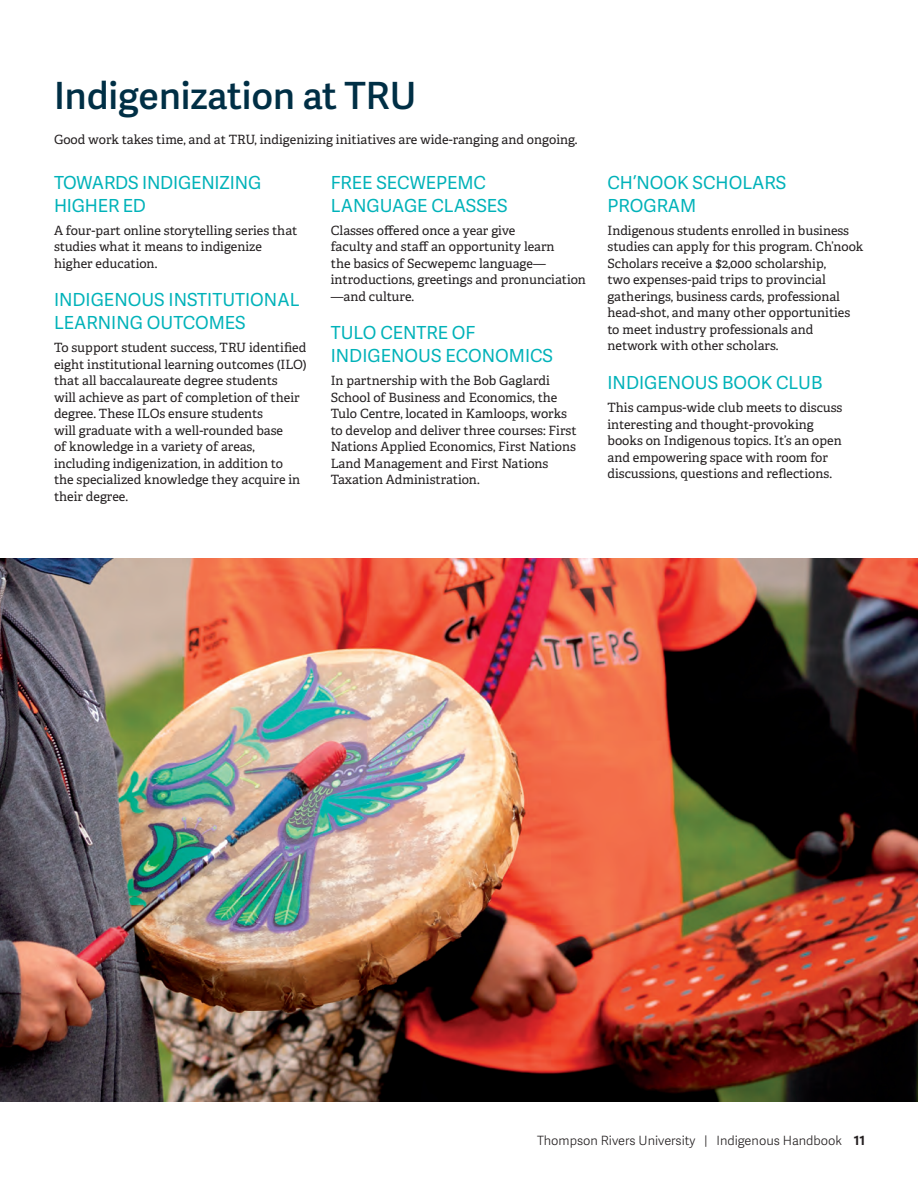
<style>
.page{position:relative;width:918px;height:1188px;background:#fff}
.page>*{position:absolute;margin:0;border:0;box-sizing:border-box;transform-origin:0 0}
.t1{font:600 37.5px "Adelle Sans";color:#002f45}
.t2{font:18px/22.5px "Adelle Sans";color:#00b2b9}
.t3{font:12.75px/16.5px "Adelle";color:#231f20}
.t4{font:300 12.75px "Adelle Sans";color:#231f20}
.s1{font-weight:700}
</style>
<div class="page">
<img style="left:0;top:558px;width:918px;height:544px">
<h1 class="t1" style="left:54px;top:69px;width:364px">Indigenization at TRU</h1>
<p class="t3" style="left:54px;top:131px;width:525px">Good work takes time, and at TRU, indigenizing initiatives are wide-ranging and ongoing.</p>
<h2 class="t2" style="left:54px;top:171px;width:209px">TOWARDS INDIGENIZING<br>HIGHER ED</h2>
<p class="t3" style="left:54px;top:222px;width:245px">A four-part online storytelling series that studies what it means to indigenize higher education.</p>
<h2 class="t2" style="left:54px;top:288px;width:247px">INDIGENOUS INSTITUTIONAL<br>LEARNING OUTCOMES</h2>
<p class="t3" style="left:54px;top:339px;width:254px">To support student success, TRU identified eight institutional learning outcomes (ILO) that all baccalaureate degree students<br>will achieve as part of completion of their degree. These ILOs ensure students<br>will graduate with a well-rounded base<br>of knowledge in a variety of areas, including indigenization, in addition to<br>the specialized knowledge they acquire in their degree.</p>
<h2 class="t2" style="left:331px;top:171px;width:178px">FREE SECWEPEMC<br>LANGUAGE CLASSES</h2>
<p class="t3" style="left:331px;top:222px;width:257px">Classes offered once a year give<br>faculty and staff an opportunity learn<br>the basics of Secwepemc language— introductions, greetings and pronunciation —and culture.</p>
<h2 class="t2" style="left:331px;top:321px;width:224px">TULO CENTRE OF<br>INDIGENOUS ECONOMICS</h2>
<p class="t3" style="left:331px;top:372px;width:247px">In partnership with the Bob Gaglardi School of Business and Economics, the Tulo Centre, located in Kamloops, works to develop and deliver three courses: First Nations Applied Economics, First Nations Land Management and First Nations Taxation Administration.</p>
<h2 class="t2" style="left:608px;top:171px;width:180px">CH’NOOK SCHOLARS<br>PROGRAM</h2>
<p class="t3" style="left:608px;top:222px;width:257px">Indigenous students enrolled in business studies can apply for this program. Ch’nook Scholars receive a $2,000 scholarship,<br>two expenses-paid trips to provincial gatherings, business cards, professional head-shot, and many other opportunities to meet industry professionals and network with other scholars.</p>
<h2 class="t2" style="left:608px;top:371px;width:216px">INDIGENOUS BOOK CLUB</h2>
<p class="t3" style="left:608px;top:399px;width:236px">This campus-wide club meets to discuss interesting and thought-provoking books on Indigenous topics. It’s an open and empowering space with room for discussions, questions and reflections.</p>
<p class="t4" style="left:537px;top:1132px;width:330px">Thompson Rivers University | Indigenous Handbook <span class="s1">11</span></p>
</div>
